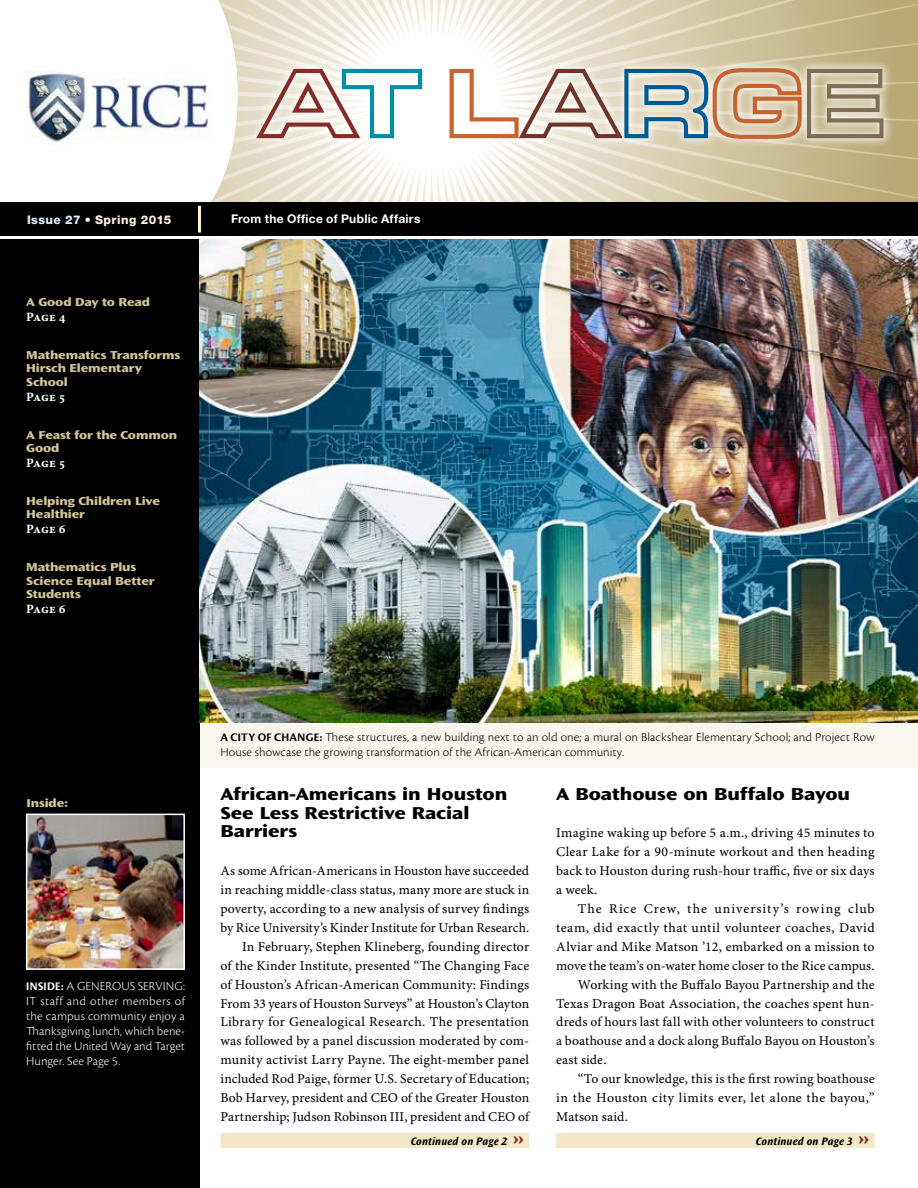
<style>
.page{position:relative;width:918px;height:1188px;background:#fff}
.page>*{position:absolute;margin:0;border:0;box-sizing:border-box;transform-origin:0 0}
.t1{font:800 expanded 18px/18.9px "Ocean Sans Std";color:#000}
.t2{font:13.5px/18.9px "Minion Pro Capt";letter-spacing:.01em;color:#000;text-align:right}
.t3{font:13.5px "Minion Pro Capt";letter-spacing:.03em;color:#000}
.t4{font:13.5px "Minion Pro Capt";letter-spacing:.07em;color:#000}
.t5{font:12.75px/15px "Cronos Pro Lt Capt";letter-spacing:.005em;color:#000}
.t6{font:12.75px/15px "Cronos Pro Lt Capt";color:#fff;text-align:justify}
.t7{font:12.75px "Minion Pro Bold Capt";letter-spacing:-.015em;color:#fff}
.t8{font:800 expanded 12px/13.5px "Ocean Sans Std";letter-spacing:-.01em;color:#d2c598}
.t9{font:700 12px "Helvetica Neue LT Std";letter-spacing:.025em;color:#fff}
.t10{font:800 12px "Helvetica Neue LT Std";letter-spacing:.035em;color:#fdf2df}
.t11{font:italic 700 11.25px "Ocean Sans Std";letter-spacing:.01em;color:#000}
.s1{color:#dff1fc}
.s2{color:#fff}
.s3{font-family:"Cronos Pro Bold Disp";font-size:12px}
.s4{font-weight:800;font-style:normal;font-stretch:expanded;font-size:19.5px;color:#862c27}
</style>
<div class="page">
<div style="left:200px;top:721px;width:718px;height:47px;background:#f9f6ef"></div>
<div style="left:0;top:240px;width:200px;height:948px;background:#000"></div>
<img style="left:29px;top:817px;width:153px;height:150px">
<div style="left:26px;top:814px;width:159px;height:156px;border:2px solid #fff"></div>
<img style="left:200px;top:240px;width:718px;height:482px">
<svg style="left:211px;top:0;width:707px;height:202px"></svg>
<div style="left:0;top:202px;width:918px;height:34px;background:#000"></div>
<div style="left:247px;top:58px;width:647px;height:91px;background:#fff;opacity:.75"></div>
<svg style="left:254px;top:67px;width:170px;height:75px"></svg>
<svg style="left:448px;top:66px;width:438px;height:76px"></svg>
<img style="left:26px;top:70px;width:185px;height:72px">
<hr style="left:198px;top:206px;width:3px;height:27px;background:#fff7d3">
<div style="left:220px;top:1133px;width:309px;height:15px;background:#f3e8c5"></div>
<div style="left:556px;top:1133px;width:318px;height:15px;background:#f3e8c5"></div>
<p class="t10" style="left:27px;top:213px;width:146px"><span class="s1">Issue 27</span> <span class="s2">•</span> Spring 2015</p>
<p class="t9" style="left:231px;top:212px;width:191px">From the Office of Public Affairs</p>
<p class="t8" style="left:26px;top:295px;width:125px">A Good Day to Read</p>
<p class="t7" style="left:26px;top:309px;width:41px">Page 4</p>
<p class="t8" style="left:26px;top:348px;width:156px">Mathematics Transforms<br>Hirsch Elementary<br>School</p>
<p class="t7" style="left:26px;top:389px;width:41px">Page 5</p>
<p class="t8" style="left:26px;top:428px;width:152px">A Feast for the Common<br>Good</p>
<p class="t7" style="left:26px;top:455px;width:41px">Page 5</p>
<p class="t8" style="left:26px;top:494px;width:135px">Helping Children Live<br>Healthier</p>
<p class="t7" style="left:26px;top:522px;width:41px">Page 6</p>
<p class="t8" style="left:26px;top:561px;width:130px">Mathematics Plus<br>Science Equal Better<br>Students</p>
<p class="t7" style="left:26px;top:602px;width:41px">Page 6</p>
<p class="t8" style="left:27px;top:796px;width:44px">Inside:</p>
<p class="t6" style="left:26px;top:978px;width:160px"><span class="s3">INSIDE:</span> A GENEROUS SERVING:<br>IT staff and other members of the campus community enjoy a Thanksgiving lunch, which bene&shy;fitted the United Way and Target Hunger. See Page 5.</p>
<p class="t5" style="left:220px;top:729px;width:656px"><span class="s3">A CITY OF CHANGE:</span> These structures, a new building next to an old one; a mural on Blackshear Elementary School; and Project Row<br>House showcase the growing transformation of the African-American community.</p>
<h1 class="t1" style="left:220px;top:784px;width:288px">African-Americans in Houston<br>See Less Restrictive Racial<br>Barriers</h1>
<p class="t2" style="left:220px;top:862px;width:310px">As some African-Americans in Houston have succeeded in reaching middle-class status, many more are stuck in poverty, according to a new analysis of survey findings by Rice University’s Kinder Institute for Urban Research.<br>In February, Stephen Klineberg, founding director<br>of the Kinder Institute, presented “The Changing Face of Houston’s African-American Community: Findings From 33 years of Houston Surveys” at Houston’s Clayton Library for Genealogical Research. The presentation was followed by a panel discussion moderated by com&shy;munity activist Larry Payne. The eight-member panel included Rod Paige, former U.S. Secretary of Education; Bob Harvey, president and CEO of the Greater Houston Partnership; Judson Robinson III, president and CEO of</p>
<p class="t11" style="left:411px;top:1135px;width:115px">Continued on Page 2 <span class="s4">»</span></p>
<h1 class="t1" style="left:556px;top:784px;width:296px">A Boathouse on Buffalo Bayou</h1>
<p class="t2" style="left:556px;top:824px;width:320px;text-align:justify">Imagine waking up before 5 a.m., driving 45 minutes to Clear Lake for a 90-minute workout and then heading back to Houston during rush-hour traffic, five or six days a week.</p>
<p class="t4" style="left:578px;top:901px;width:298px">The Rice Crew, the university’s rowing club</p>
<p class="t3" style="left:556px;top:920px;width:320px">team, did exactly that until volunteer coaches, David</p>
<p class="t2" style="left:556px;top:938px;width:320px">Alviar and Mike Matson ’12, embarked on a mission to</p>
<p class="t2" style="left:556px;top:957px;width:320px">move the team’s on-water home closer to the Rice campus.</p>
<p class="t2" style="left:578px;top:976px;width:298px">Working with the Buffalo Bayou Partnership and the</p>
<p class="t2" style="left:556px;top:994px;width:320px">Texas Dragon Boat Association, the coaches spent hun-</p>
<p class="t2" style="left:556px;top:1013px;width:320px">dreds of hours last fall with other volunteers to construct</p>
<p class="t2" style="left:556px;top:1032px;width:320px">a boathouse and a dock along Buffalo Bayou on Houston’s</p>
<p class="t2" style="left:556px;top:1051px;width:52px">east side.</p>
<p class="t2" style="left:578px;top:1070px;width:298px">“To our knowledge, this is the first rowing boathouse</p>
<p class="t3" style="left:556px;top:1090px;width:320px">in the Houston city limits ever, let alone the bayou,”</p>
<p class="t2" style="left:556px;top:1108px;width:73px">Matson said.</p>
<p class="t11" style="left:756px;top:1135px;width:115px">Continued on Page 3 <span class="s4">»</span></p>
</div>
